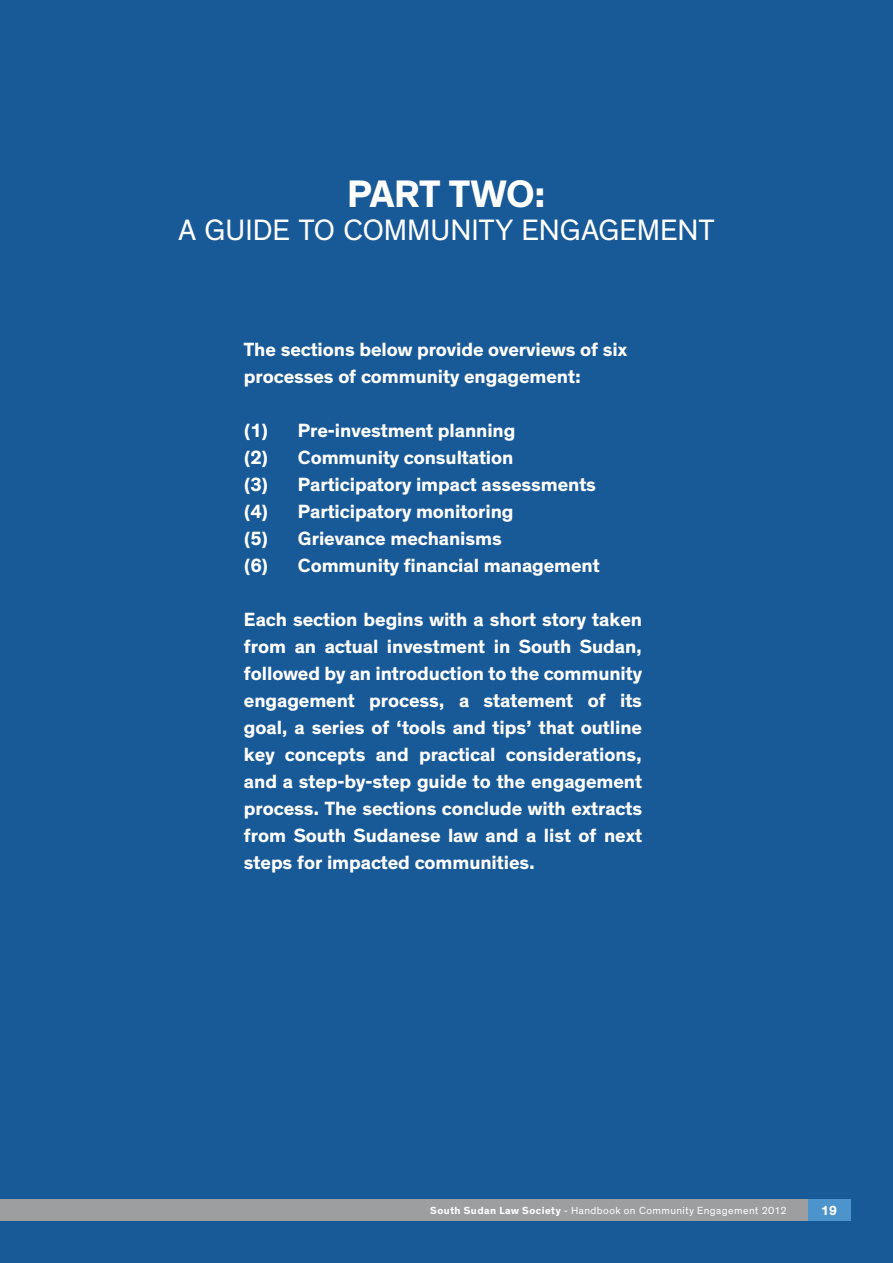
<style>
.page{position:relative;width:893px;height:1263px;background:#185997}
.page>*{position:absolute;margin:0;border:0;box-sizing:border-box;transform-origin:0 0}
.t1{font:700 39px "Theinhardt";letter-spacing:-.01em;color:#fff}
.t2{font:30px "Theinhardt";letter-spacing:.025em;color:#fff}
.t3{font:700 19.5px/27px "Theinhardt";letter-spacing:-.005em;color:#fff}
.t4{font:700 13.5px "Theinhardt";color:#fff}
.t5{font:10.5px "Theinhardt";letter-spacing:.04em;color:#fff}
.s1{font-weight:700}
</style>
<div class="page">
<div style="left:0;top:1199px;width:850px;height:21px;background:#9c9e9f"></div>
<div style="left:808px;top:1199px;width:42px;height:21px;background:#4c94cb"></div>
<h1 class="t1" style="left:347px;top:169px;width:200px">PART TWO:</h1>
<h2 class="t2" style="left:179px;top:212px;width:185px">AGUIDE TOCOMMUNI</h2>
<h2 class="t2" style="left:479px;top:212px;width:63px">TY ENGAGEMEN</h2>
<h2 class="t2" style="left:699px;top:212px;width:17px">T</h2>
<p class="t3" style="left:244px;top:336px;width:385px">The sections below provide overviews of six processes of community engagement:</p>
<p class="t3" style="left:244px;top:417px;width:357px">(1) Pre-investment planning<br>(2) Community consultation<br>(3) Participatory impact assessments (4) Participatory monitoring<br>(5) Grievance mechanisms<br>(6) Community financial management</p>
<p class="t3" style="left:244px;top:606px;width:400px;text-align:justify">Each section begins with a short story taken from an actual investment in South Sudan, followed by an introduction to the community engagement process, a statement of its goal, a series of ‘tools and tips’ that outline key concepts and practical considerations, and a step-by-step guide to the engagement process. The sections conclude with extracts from South Sudanese law and a list of next steps for impacted communities.</p>
<p class="t5" style="left:430px;top:1204px;width:358px"><span class="s1">South Sudan Law Society</span> - Handbook on Community Engagement 2012</p>
<p class="t4" style="left:821px;top:1202px;width:17px">19</p>
</div>
